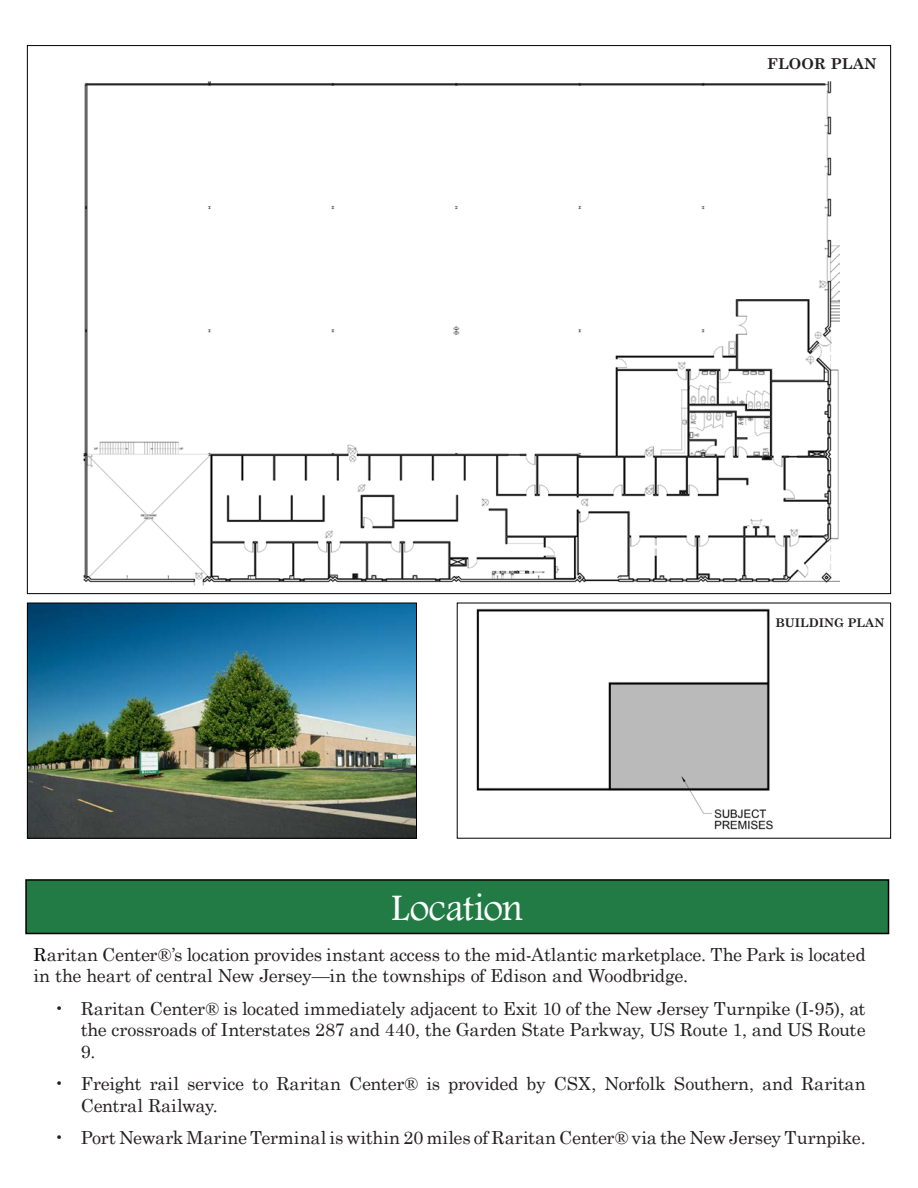
<style>
.page{position:relative;width:918px;height:1188px;background:#fff}
.page>*{position:absolute;margin:0;border:0;box-sizing:border-box;transform-origin:0 0}
.t1{font:38.85px "Footlight MT Light";letter-spacing:-.015em;color:#fff}
.t2{font:18px/21.6px "Century Schoolbook";letter-spacing:-.01em;color:#231f20}
.t3{font:700 15px "Century Schoolbook";color:#231f20}
.t4{font:700 12px "Century Schoolbook";color:#231f20}
.s1{color:#000}
</style>
<div class="page">
<img style="left:83px;top:81px;width:756px;height:505px">
<img style="left:476px;top:608px;width:298px;height:222px">
<div style="left:26px;top:880px;width:863px;height:54px;background:#227b45"></div>
<div style="left:25px;top:879px;width:864px;height:55px;border:1px solid #000"></div>
<img style="left:29px;top:605px;width:386px;height:232px">
<div style="left:27px;top:603px;width:390px;height:236px;border:1px solid #000"></div>
<p class="t3" style="left:767px;top:52px;width:111px">FLOOR PLAN</p>
<p class="t1" style="left:391px;top:885px;width:134px">Location</p>
<p class="t4" style="left:775px;top:614px;width:110px">BUILDING PLAN</p>
<p class="t2" style="left:34px;top:942px;width:834px"><span class="s1">R</span>aritan Center®’s location provides instant access to the mid-Atlantic marketplace. The Park is located in the heart of central New Jersey—in the townships of Edison and Woodbridge.</p>
<p class="t2" style="left:81px;top:996px;width:786px;text-align:justify;text-indent:-27px">• Raritan Center® is located immediately adjacent to Exit 10 of the New Jersey Turnpike (I-95), at the crossroads of Interstates 287 and 440, the Garden State Parkway, US Route 1, and US Route 9.</p>
<p class="t2" style="left:81px;top:1072px;width:786px;text-indent:-27px">• Freight rail service to Raritan Center® is provided by CSX, Norfolk Southern, and Raritan<br>Central Railway.</p>
<p class="t2" style="left:54px;top:1126px;width:813px">• Port Newark Marine Terminal is within 20 miles of Raritan Center® via the New Jersey Turnpike.</p>
</div>
